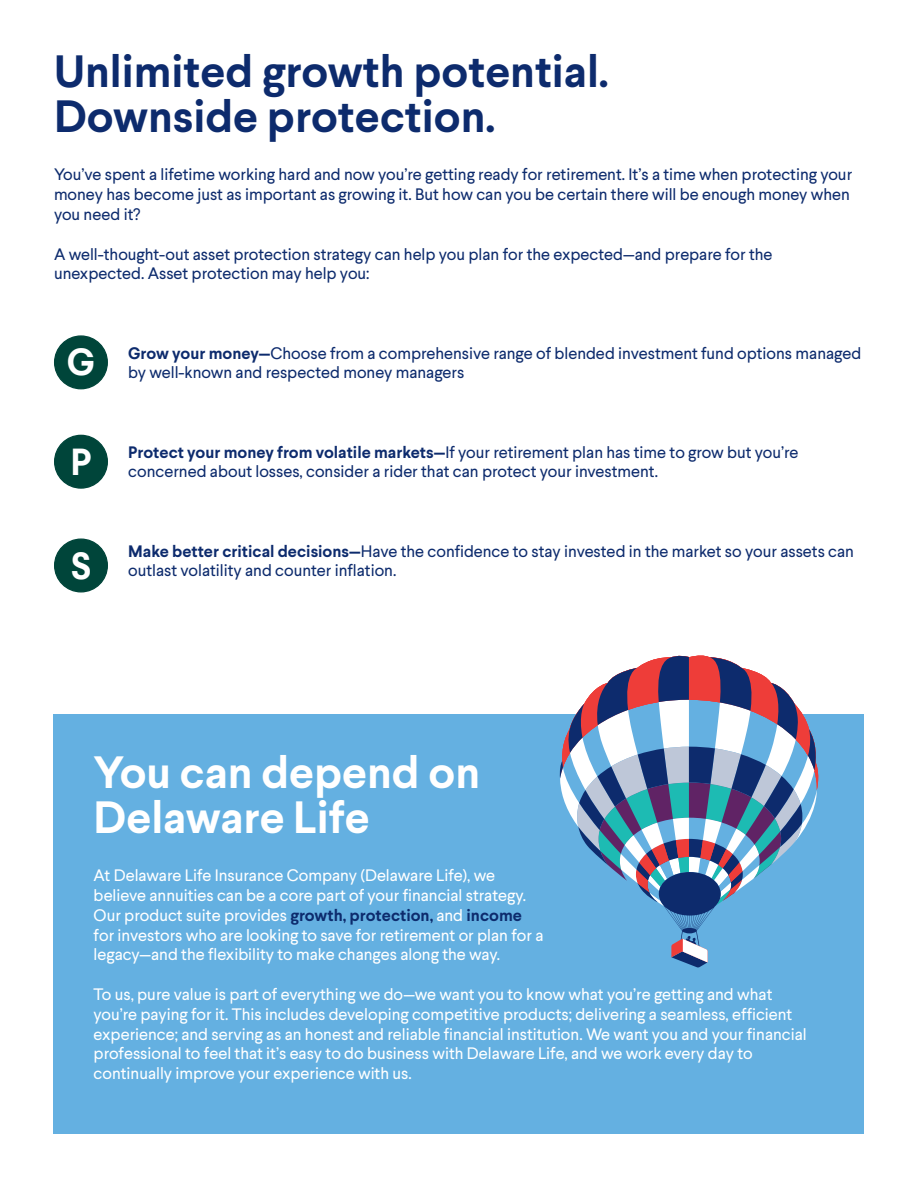
<style>
.page{position:relative;width:918px;height:1188px;background:#fff}
.page>*{position:absolute;margin:0;border:0;box-sizing:border-box;transform-origin:0 0}
.Headline{font:700 45px/45px "Larsseit";color:#0d2b6d}
.Headline-2{font:700 45px/45px "Larsseit";color:#fff}
.t1{font:700 37.5px "Larsseit";color:#fff}
.Headline-3{font:16.5px/19.8px "Larsseit";color:#0d2b6d}
.Headline-4{font:16.5px/19.8px "Larsseit";color:#fff}
.s1{font-weight:700}
.s2{font-weight:700;color:#0d2b6d}
</style>
<div class="page">
<div style="left:54px;top:715px;width:810px;height:419px;background:#64b0e1"></div>
<div style="left:55px;top:336px;width:52px;height:53px;background:#00453a;border-radius:50%"></div>
<div style="left:54px;top:335px;width:54px;height:54px;border:1px solid #00453a;border-radius:50%"></div>
<div style="left:55px;top:435px;width:52px;height:53px;background:#00453a;border-radius:50%"></div>
<div style="left:54px;top:435px;width:54px;height:54px;border:1px solid #00453a;border-radius:50%"></div>
<div style="left:55px;top:539px;width:52px;height:53px;background:#00453a;border-radius:50%"></div>
<div style="left:54px;top:539px;width:54px;height:54px;border:1px solid #00453a;border-radius:50%"></div>
<svg style="left:560px;top:656px;width:258px;height:311px"></svg>
<p class="Headline" style="left:54px;top:48px;width:556px">Unlimited growth potential.<br>Downside protection.</p>
<p class="Headline-3" style="left:54px;top:165px;width:800px">You’ve spent a lifetime working hard and now you’re getting ready for retirement. It’s a time when protecting your money has become just as important as growing it. But how can you be certain there will be enough money when you need it?</p>
<p class="Headline-3" style="left:54px;top:244px;width:720px">A well-thought-out asset protection strategy can help you plan for the expected—and prepare for the unexpected. Asset protection may help you:</p>
<p class="t1" style="left:67px;top:337px;width:30px">G</p>
<p class="t1" style="left:70px;top:437px;width:23px">P</p>
<p class="t1" style="left:71px;top:541px;width:22px">S</p>
<p class="Headline-3" style="left:128px;top:343px;width:735px"><span class="s1">Grow your money—</span>Choose from a comprehensive range of blended investment fund options managed by well-known and respected money managers</p>
<p class="Headline-3" style="left:128px;top:442px;width:672px"><span class="s1">Protect your money from volatile markets—</span>If your retirement plan has time to grow but you’re concerned about losses, consider a rider that can protect your investment.</p>
<p class="Headline-3" style="left:128px;top:541px;width:727px"><span class="s1">Make better critical decisions—</span>Have the confidence to stay invested in the market so your assets can outlast volatility and counter inflation.</p>
<p class="Headline-2" style="left:94px;top:749px;width:388px">You can depend on<br>Delaware Life</p>
<p class="Headline-4" style="left:94px;top:865px;width:451px">At Delaware Life Insurance Company (Delaware Life), we believe annuities can be a core part of your financial strategy.<br>Our product suite provides <span class="s2">growth, protection,</span> and <span class="s2">income </span>for investors who are looking to save for retirement or plan for a legacy—and the flexibility to make changes along the way.</p>
<p class="Headline-4" style="left:94px;top:984px;width:715px">To us, pure value is part of everything we do—we want you to know what you’re getting and what you’re paying for it. This includes developing competitive products; delivering a seamless, efficient experience; and serving as an honest and reliable financial institution. We want you and your financial professional to feel that it’s easy to do business with Delaware Life, and we work every day to continually improve your experience with us.</p>
</div>
